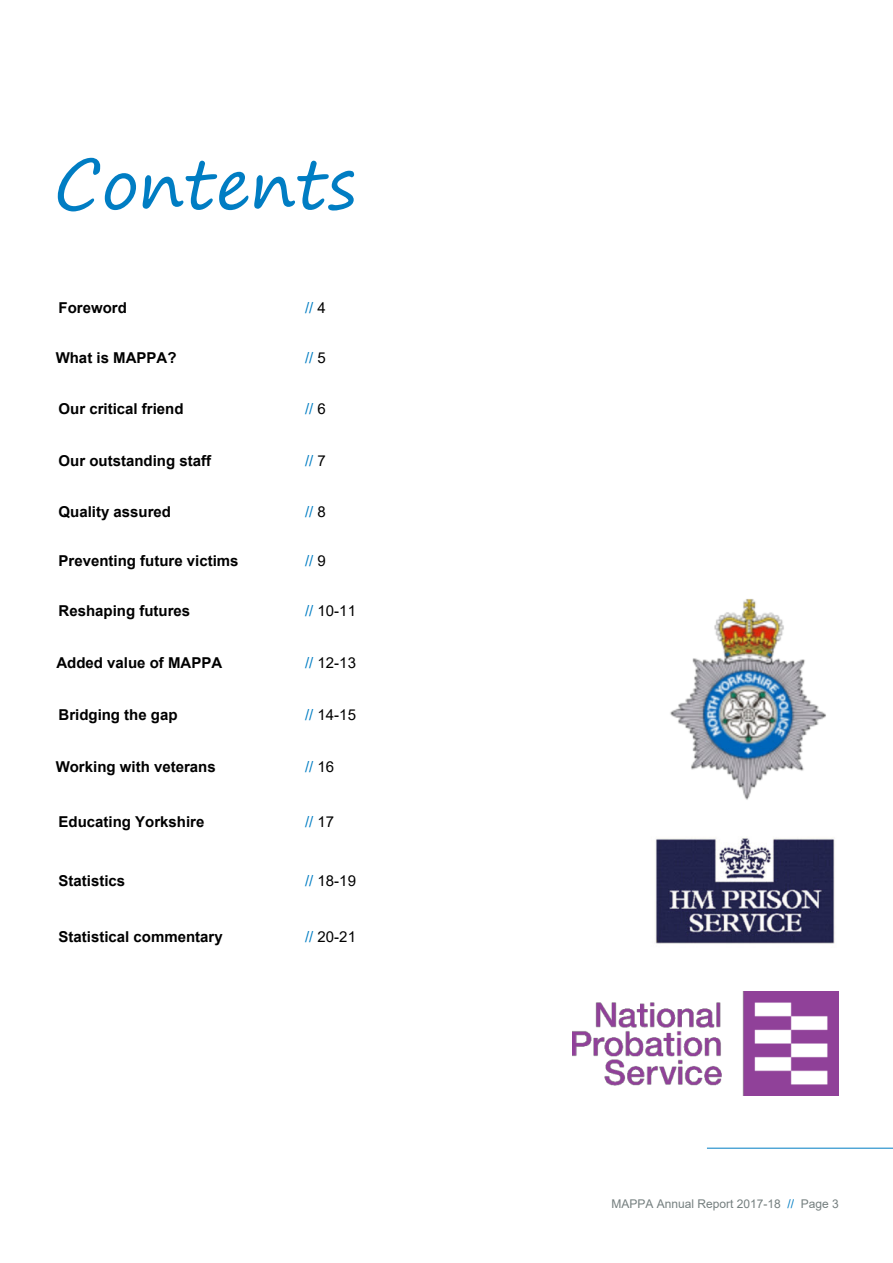
<style>
.page{position:relative;width:893px;height:1263px;background:#fff}
.page>*{position:absolute;margin:0;border:0;box-sizing:border-box;transform-origin:0 0}
.t1{font:67.5px "Segoe Print";color:#007dc3}
.t2{font:700 15px "Arial";color:#000}
.t3{font:15px "Arial";color:#000}
.t4{font:15px "Arial";color:#007dc3}
.t5{font:12px "Arial";color:#757f7f}
.s1{color:#000}
.s2{color:#007dc3}
</style>
<div class="page">
<hr style="left:707px;top:1148px;width:186px;height:1px;background:#007dc3">
<img style="left:670px;top:598px;width:156px;height:202px">
<img style="left:655px;top:837px;width:180px;height:107px">
<img style="left:573px;top:991px;width:266px;height:105px">
<h1 class="t1" style="left:54px;top:151px;width:304px">Contents</h1>
<p class="t2" style="left:58px;top:302px;width:70px">Foreword</p>
<p class="t4" style="left:305px;top:302px;width:22px">// <span class="s1">4</span></p>
<p class="t2" style="left:56px;top:352px;width:122px">What is MAPPA?</p>
<p class="t4" style="left:305px;top:352px;width:22px">// <span class="s1">5</span></p>
<p class="t2" style="left:59px;top:403px;width:127px">Our critical friend</p>
<p class="t4" style="left:305px;top:403px;width:22px">// <span class="s1">6</span></p>
<p class="t2" style="left:59px;top:455px;width:154px">Our outstanding staff</p>
<p class="t4" style="left:305px;top:455px;width:22px">// <span class="s1">7</span></p>
<p class="t2" style="left:59px;top:506px;width:114px">Quality assured</p>
<p class="t4" style="left:305px;top:506px;width:22px">// <span class="s1">8</span></p>
<p class="t2" style="left:59px;top:555px;width:182px">Preventing future victims</p>
<p class="t4" style="left:305px;top:555px;width:22px">// <span class="s1">9</span></p>
<p class="t2" style="left:59px;top:605px;width:133px">Reshaping futures</p>
<p class="t3" style="left:305px;top:605px;width:52px"><span class="s2">//</span> 10-11</p>
<p class="t2" style="left:56px;top:657px;width:167px">Added value of MAPPA</p>
<p class="t3" style="left:305px;top:657px;width:52px"><span class="s2">//</span> 12-13</p>
<p class="t2" style="left:59px;top:709px;width:121px">Bridging the gap</p>
<p class="t3" style="left:305px;top:709px;width:52px"><span class="s2">//</span> 14-15</p>
<p class="t2" style="left:56px;top:761px;width:162px">Working with veterans</p>
<p class="t4" style="left:305px;top:761px;width:31px">// <span class="s1">16</span></p>
<p class="t2" style="left:59px;top:816px;width:147px">Educating Yorkshire</p>
<p class="t4" style="left:305px;top:816px;width:31px">// <span class="s1">17</span></p>
<p class="t2" style="left:59px;top:875px;width:68px">Statistics</p>
<p class="t3" style="left:305px;top:875px;width:52px"><span class="s2">//</span> 18-19</p>
<p class="t2" style="left:59px;top:931px;width:166px">Statistical commentary</p>
<p class="t3" style="left:305px;top:931px;width:52px"><span class="s2">//</span> 20-21</p>
<p class="t5" style="left:611px;top:1199px;width:229px">MAPPA Annual Report 2017-18 <span class="s2">//</span> Page 3</p>
</div>
